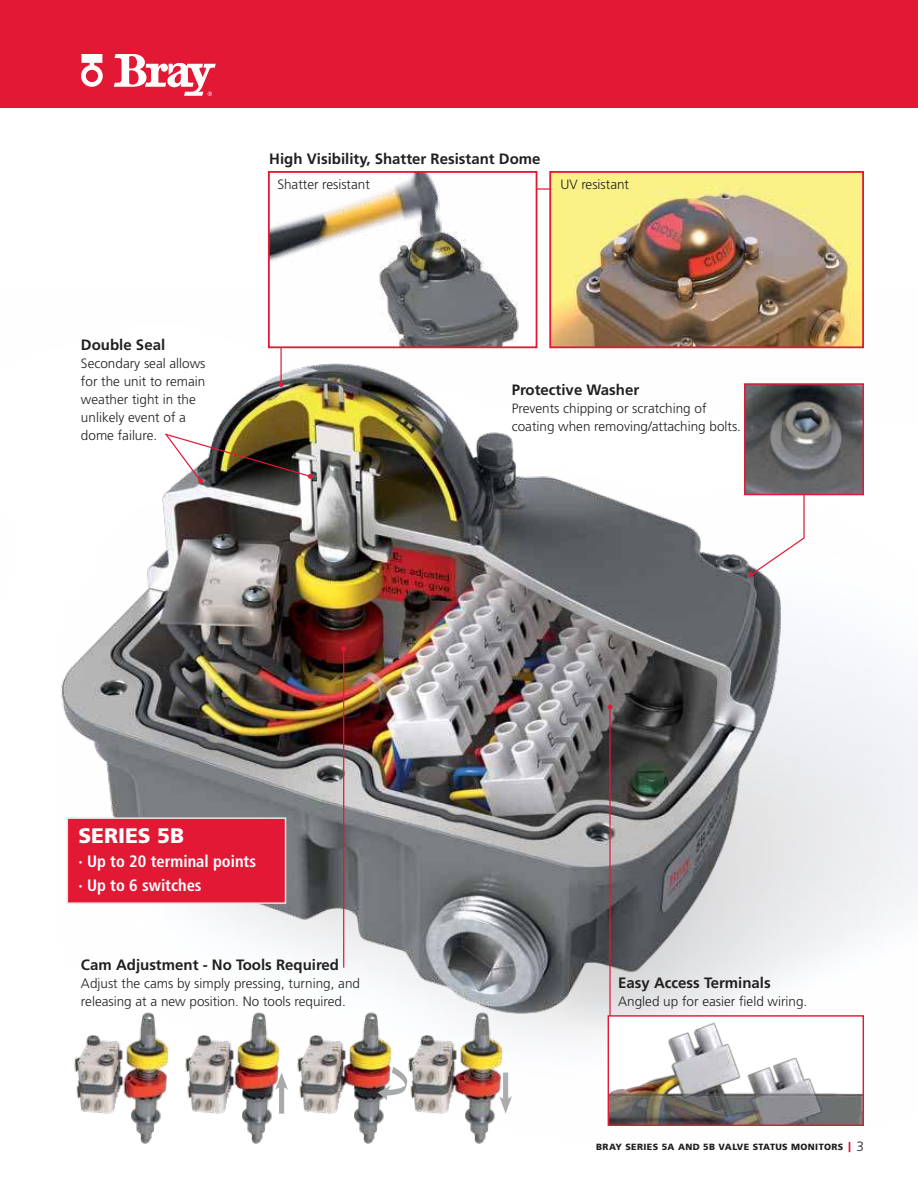
<style>
.page{position:relative;width:918px;height:1188px;background:#fff}
.page>*{position:absolute;margin:0;border:0;box-sizing:border-box;transform-origin:0 0}
.t1{font:900 21px "Frutiger";color:#fff}
.t2{font:700 condensed 16.5px/24px "Frutiger";color:#fff}
.t3{font:700 15px "Frutiger";color:#221f20}
.t4{font:300 13.5px/18px "Frutiger";color:#221f20}
.t5{font:900 9px "Frutiger";letter-spacing:.04em;color:#221f20}
.s1{font-size:13.5px;color:#e21835}
.s2{font-weight:300;font-size:13.5px}
</style>
<div class="page">
<div style="left:0;top:0;width:918px;height:108px;background:#e21835"></div>
<svg style="left:114px;top:54px;width:102px;height:42px"></svg>
<svg style="left:81px;top:54px;width:22px;height:33px"></svg>
<img style="left:61px;top:294px;width:839px;height:832px">
<svg style="left:748px;top:495px;width:57px;height:82px"></svg>
<img style="left:164px;top:432px;width:149px;height:52px">
<hr style="left:280px;top:186px;width:2px;height:199px;background:#e21835">
<svg style="left:279px;top:382px;width:5px;height:5px"></svg>
<hr style="left:417px;top:188px;width:198px;height:2px;background:#e21835">
<hr style="left:609px;top:707px;width:2px;height:327px;background:#e21835">
<svg style="left:608px;top:705px;width:4px;height:4px"></svg>
<hr style="left:343px;top:649px;width:1px;height:319px;background:#e21835">
<svg style="left:341px;top:646px;width:5px;height:5px"></svg>
<img style="left:610px;top:1017px;width:252px;height:107px">
<div style="left:608px;top:1015px;width:256px;height:111px;border:1px solid #e21835"></div>
<img style="left:271px;top:174px;width:263px;height:171px">
<div style="left:268px;top:171px;width:269px;height:177px;border:2px solid #e21835"></div>
<div style="left:67px;top:818px;width:219px;height:85px;background:#e21835"></div>
<div style="left:67px;top:817px;width:219px;height:87px;border:2px solid #e6e7e8"></div>
<img style="left:747px;top:386px;width:114px;height:106px">
<div style="left:744px;top:383px;width:120px;height:112px;border:2px solid #e21835"></div>
<img style="left:552px;top:174px;width:309px;height:171px">
<div style="left:549px;top:171px;width:315px;height:177px;border:2px solid #e21835"></div>
<img style="left:61px;top:992px;width:106px;height:152px">
<img style="left:167px;top:992px;width:111px;height:152px">
<img style="left:278px;top:992px;width:111px;height:152px">
<img style="left:389px;top:992px;width:149px;height:152px">
<svg style="left:378px;top:1067px;width:31px;height:33px"></svg>
<div style="left:279px;top:1084px;width:5px;height:30px;background:#a7a9ab"></div>
<svg style="left:275px;top:1073px;width:13px;height:17px"></svg>
<div style="left:503px;top:1073px;width:5px;height:30px;background:#a7a9ab"></div>
<svg style="left:499px;top:1096px;width:13px;height:18px"></svg>
<p class="t3" style="left:269px;top:153px;width:273px">High Visibility, Shatter Resistant Dome</p>
<p class="t3" style="left:81px;top:339px;width:86px">Double Seal</p>
<p class="t4" style="left:81px;top:355px;width:126px">Secondary seal allows for the unit to remain weather tight in the unlikely event of a dome failure.</p>
<p class="t4" style="left:277px;top:176px;width:94px">Shatter resistant</p>
<p class="t4" style="left:560px;top:176px;width:70px">UV resistant</p>
<p class="t3" style="left:512px;top:384px;width:129px">Protective Washer</p>
<p class="t4" style="left:512px;top:400px;width:231px">Prevents chipping or scratching of coating when removing/attaching bolts.</p>
<h1 class="t1" style="left:78px;top:827px;width:107px">SERIES 5B</h1>
<p class="t2" style="left:78px;top:851px;width:179px">· Up to 20 terminal points · Up to 6 switches</p>
<p class="t3" style="left:81px;top:958px;width:260px">Cam Adjustment - No Tools Required</p>
<p class="t4" style="left:81px;top:975px;width:281px">Adjust the cams by simply pressing, turning, and releasing at a new position. No tools required.</p>
<p class="t3" style="left:618px;top:977px;width:154px">Easy Access Terminals</p>
<p class="t4" style="left:618px;top:994px;width:191px">Angled up for easier field wiring.</p>
<p class="t5" style="left:596px;top:1143px;width:269px">BRAY SERIES 5A AND 5B VALVE STATUS MONITORS <span class="s1">|</span> <span class="s2">3</span></p>
</div>
